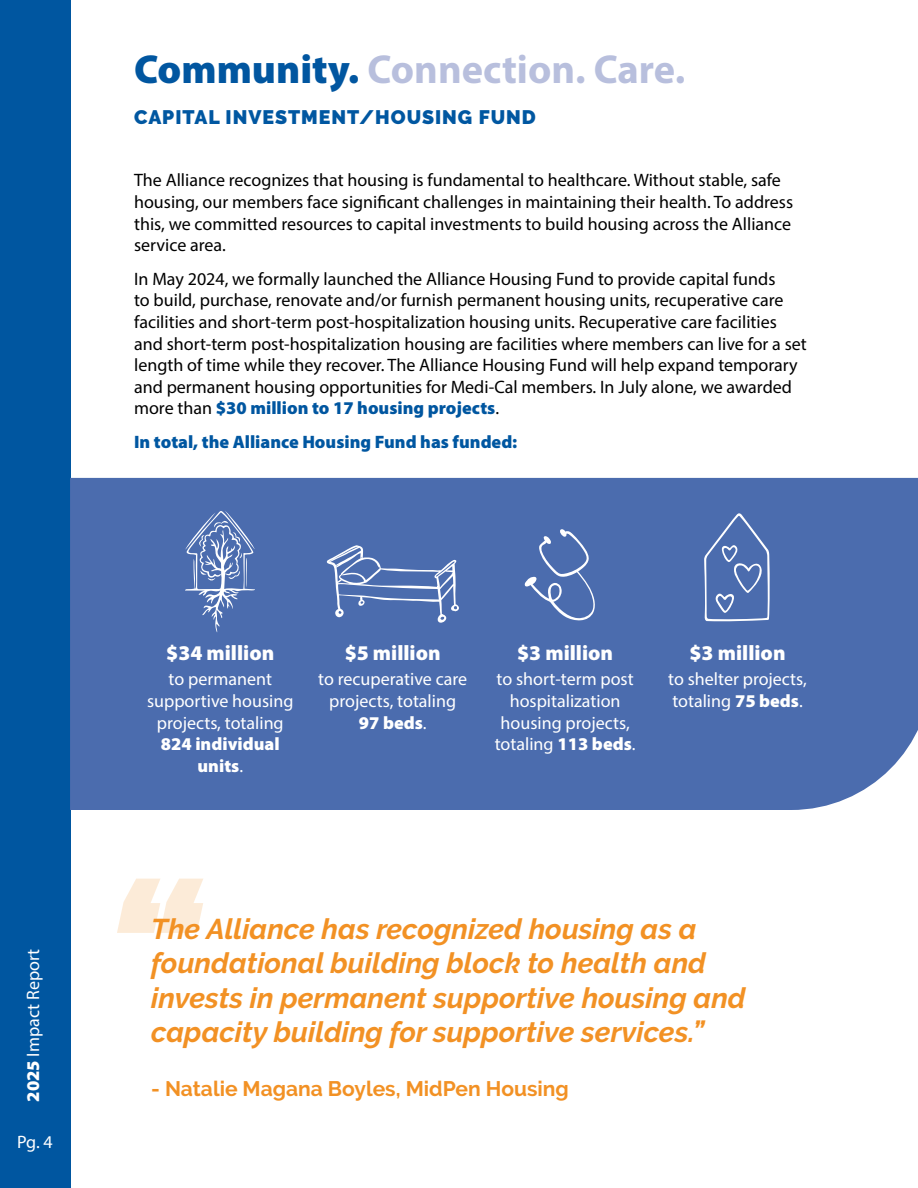
<style>
.page{position:relative;width:918px;height:1188px;background:#fff}
.page>*{position:absolute;margin:0;border:0;box-sizing:border-box;transform-origin:0 0}
.t1{font:italic 900 186.75px "Raleway";color:#f29124}
.t2{font:700 40.5px "Myriad Pro";color:#b8bfdd}
.t3{font:italic 700 28.5px/34.2px "Raleway";color:#f29124}
.t4{font:900 21px "Myriad Pro";color:#fff}
.t5{font:700 21px "Raleway";color:#f29124}
.t6{font:900 19.5px "Raleway";letter-spacing:.05em;color:#0057a1}
.t7{font:18px/21.6px "Myriad Pro";color:#000}
.t8{font:18px/21.6px "Myriad Pro";color:#fff;text-align:center}
.t9{font:900 18px "Myriad Pro";color:#0057a1}
.t10{font:900 18px "Myriad Pro";color:#fff}
.s1{font-weight:900;color:#0156a0}
.s2{font-weight:900;color:#0056a0}
.s3{font-weight:900}
.s4{font-weight:400}
</style>
<div class="page">
<div style="left:0;top:0;width:70px;height:1188px;background:#0056a0"></div>
<div style="left:70px;top:478px;width:848px;height:332px;background:#4b6cae"></div>
<svg style="left:185px;top:510px;width:70px;height:123px;background:#6783ba"></svg>
<svg style="left:704px;top:513px;width:66px;height:109px;background:#627fb8"></svg>
<svg style="left:327px;top:545px;width:132px;height:79px;background:#6380b9"></svg>
<svg style="left:525px;top:529px;width:70px;height:92px;background:#607db7"></svg>
<p class="t2" style="left:134px;top:43px;width:553px"><span class="s1">Community.</span> Connection. Care.</p>
<p class="t6" style="left:134px;top:105px;width:403px">CAPITAL INVESTMENT/HOUSING FUND</p>
<p class="t7" style="left:134px;top:169px;width:661px">The Alliance recognizes that housing is fundamental to healthcare. Without stable, safe housing, our members face significant challenges in maintaining their health. To address this, we committed resources to capital investments to build housing across the Alliance service area.</p>
<p class="t7" style="left:134px;top:268px;width:674px">In May 2024, we formally launched the Alliance Housing Fund to provide capital funds<br>to build, purchase, renovate and/or furnish permanent housing units, recuperative care facilities and short-term post-hospitalization housing units. Recuperative care facilities and short-term post-hospitalization housing are facilities where members can live for a set length of time while they recover. The Alliance Housing Fund will help expand temporary and permanent housing opportunities for Medi-Cal members. In July alone, we awarded more than <span class="s2">$30 million to 17 housing projects</span>.</p>
<p class="t9" style="left:134px;top:430px;width:385px">In total, the Alliance Housing Fund has funded:</p>
<p class="t8" style="left:22px;top:1102px;width:154px;rotate:-90deg"><span class="s3">2025</span> Impact Report</p>
<p class="t8" style="left:17px;top:1130px;width:37px">Pg. 4</p>
<p class="t4" style="left:166px;top:639px;width:110px">$34 million</p>
<p class="t4" style="left:345px;top:639px;width:97px">$5 million</p>
<p class="t4" style="left:517px;top:639px;width:97px">$3 million</p>
<p class="t4" style="left:690px;top:639px;width:97px">$3 million</p>
<p class="t8" style="left:147px;top:668px;width:148px">to permanent supportive housing projects, totaling<br><span class="s3">824 individual units</span>.</p>
<p class="t8" style="left:318px;top:668px;width:150px">to recuperative care projects, totaling</p>
<p class="t8" style="left:495px;top:668px;width:142px">to short-term post hospitalization housing projects, totaling <span class="s3">113 beds</span>.</p>
<p class="t8" style="left:668px;top:668px;width:140px;text-align:left">to shelter projects, totaling <span class="s3">75 beds</span>.</p>
<p class="t10" style="left:359px;top:711px;width:69px">97 beds<span class="s4">.</span></p>
<h1 class="t1" style="left:103px;top:841px;width:99px">“</h1>
<p class="t3" style="left:151px;top:912px;width:596px">The Alliance has recognized housing as a foundational building block to health and invests in permanent supportive housing and capacity building for supportive services.”</p>
<p class="t5" style="left:151px;top:1077px;width:419px">- Natalie Magana Boyles, MidPen Housing</p>
</div>
